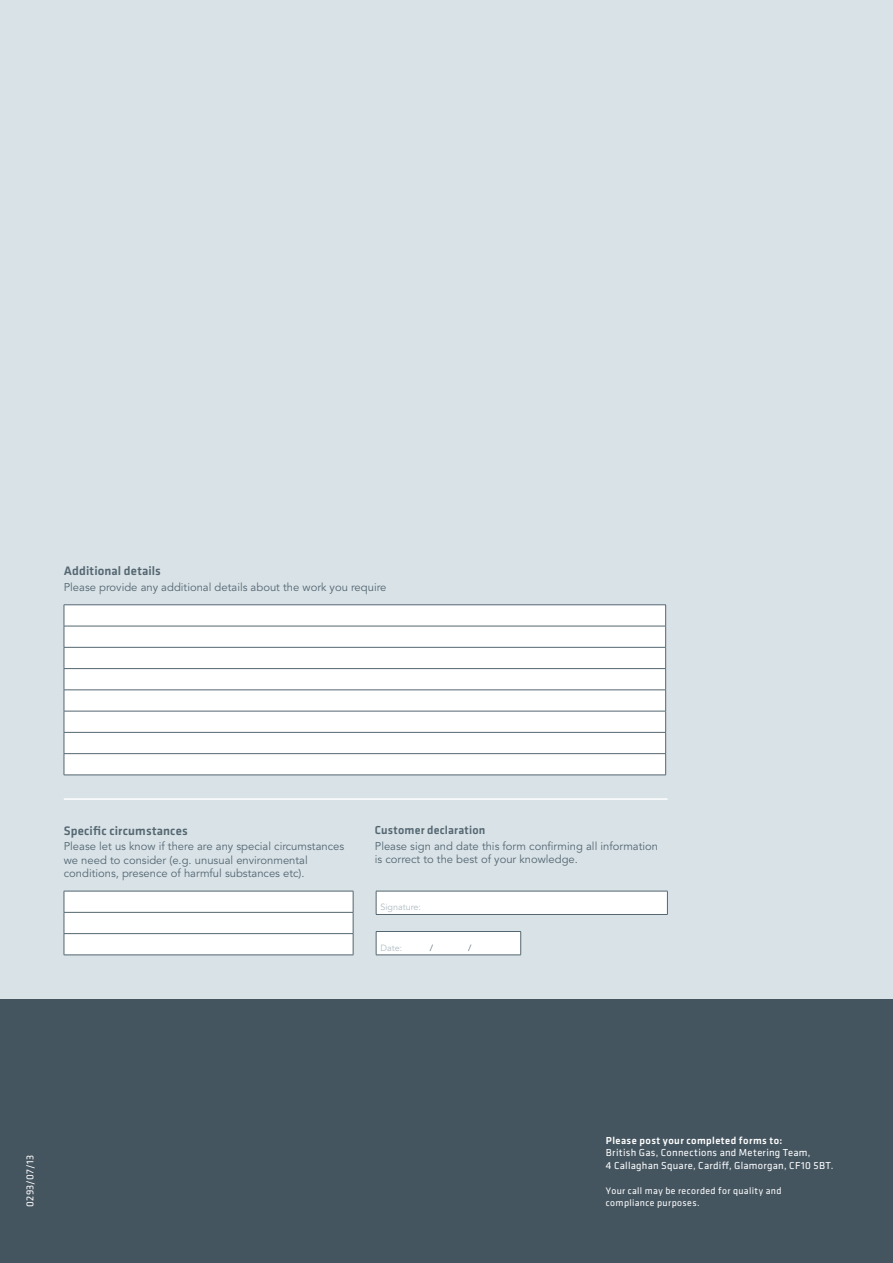
<style>
.page{position:relative;width:893px;height:1263px;background:#d8e2e7}
.page>*{position:absolute;margin:0;border:0;box-sizing:border-box;transform-origin:0 0}
.t1{font:500 12.75px "Klavika BG";letter-spacing:.01em;color:#546670}
.t2{font:500 12px "Klavika BG";letter-spacing:.01em;color:#546670}
.t3{font:11.25px/13.5px "Avenir LT Std";color:#546670}
.t4{font:10.5px/12.9px "Klavika BG";letter-spacing:.025em;color:#fff}
.t5{font:500 10.5px "Klavika BG";letter-spacing:.04em;color:#fff}
.t6{font:9.75px/11.7px "Klavika BG";letter-spacing:.04em;color:#fff}
.t7{font:9px "Avenir LT Std";color:#afbcc3}
.t8{font:9px "Avenir LT Std";color:#546670}
</style>
<div class="page">
<svg style="left:64px;top:891px;width:290px;height:64px;background:#f5f6f6"></svg>
<hr style="left:64px;top:955px;width:289px;height:1px;background:#546670">
<div style="left:65px;top:605px;width:600px;height:170px;background:#fff"></div>
<hr style="left:64px;top:604px;width:602px;height:1px;background:#546670">
<hr style="left:64px;top:626px;width:602px;height:1px;background:#546670">
<hr style="left:64px;top:647px;width:602px;height:1px;background:#546670">
<hr style="left:64px;top:668px;width:602px;height:1px;background:#546670">
<hr style="left:64px;top:690px;width:602px;height:1px;background:#546670">
<hr style="left:64px;top:711px;width:602px;height:1px;background:#546670">
<hr style="left:64px;top:732px;width:602px;height:1px;background:#546670">
<hr style="left:64px;top:753px;width:602px;height:1px;background:#546670">
<svg style="left:64px;top:605px;width:1px;height:170px"></svg>
<svg style="left:665px;top:605px;width:1px;height:170px"></svg>
<hr style="left:64px;top:775px;width:602px;height:1px;background:#546670">
<div style="left:376px;top:891px;width:291px;height:23px;background:#fff"></div>
<hr style="left:376px;top:891px;width:292px;height:1px;background:#546670">
<svg style="left:376px;top:891px;width:1px;height:23px"></svg>
<svg style="left:667px;top:891px;width:1px;height:23px"></svg>
<hr style="left:376px;top:914px;width:292px;height:1px;background:#546670">
<div style="left:376px;top:931px;width:145px;height:24px;background:#fff"></div>
<hr style="left:376px;top:931px;width:145px;height:1px;background:#546670">
<svg style="left:376px;top:932px;width:1px;height:23px"></svg>
<svg style="left:520px;top:932px;width:1px;height:23px"></svg>
<hr style="left:376px;top:955px;width:145px;height:1px;background:#546670">
<hr style="left:64px;top:798px;width:604px;height:2px;background:#fff">
<div style="left:0;top:999px;width:893px;height:264px;background:#455560"></div>
<p class="t1" style="left:64px;top:562px;width:99px">Additional details</p>
<p class="t3" style="left:64px;top:580px;width:324px">Please provide any additional details about the work you require</p>
<p class="t1" style="left:64px;top:822px;width:125px">Specific circumstances</p>
<p class="t3" style="left:64px;top:840px;width:282px">Please let us know if there are any special circumstances we need to consider (e.g. unusual environmental conditions, presence of harmful substances etc).</p>
<p class="t2" style="left:375px;top:822px;width:112px">Customer declaration</p>
<p class="t3" style="left:375px;top:839px;width:285px">Please sign and date this form confirming all information is correct to the best of your knowledge.</p>
<p class="t7" style="left:380px;top:902px;width:42px">Signature:</p>
<p class="t7" style="left:380px;top:942px;width:23px">Date:</p>
<p class="t8" style="left:430px;top:942px;width:5px">/</p>
<p class="t8" style="left:468px;top:942px;width:5px">/</p>
<p class="t4" style="left:23px;top:1207px;width:53px;rotate:-90deg">0293/07/13</p>
<p class="t5" style="left:606px;top:1133px;width:178px">Please post your completed forms to:</p>
<p class="t4" style="left:606px;top:1146px;width:229px">British Gas, Connections and Metering Team,<br>4 Callaghan Square, Cardiff, Glamorgan, CF10 5BT.</p>
<p class="t6" style="left:606px;top:1185px;width:177px">Your call may be recorded for quality and compliance purposes.</p>
</div>
